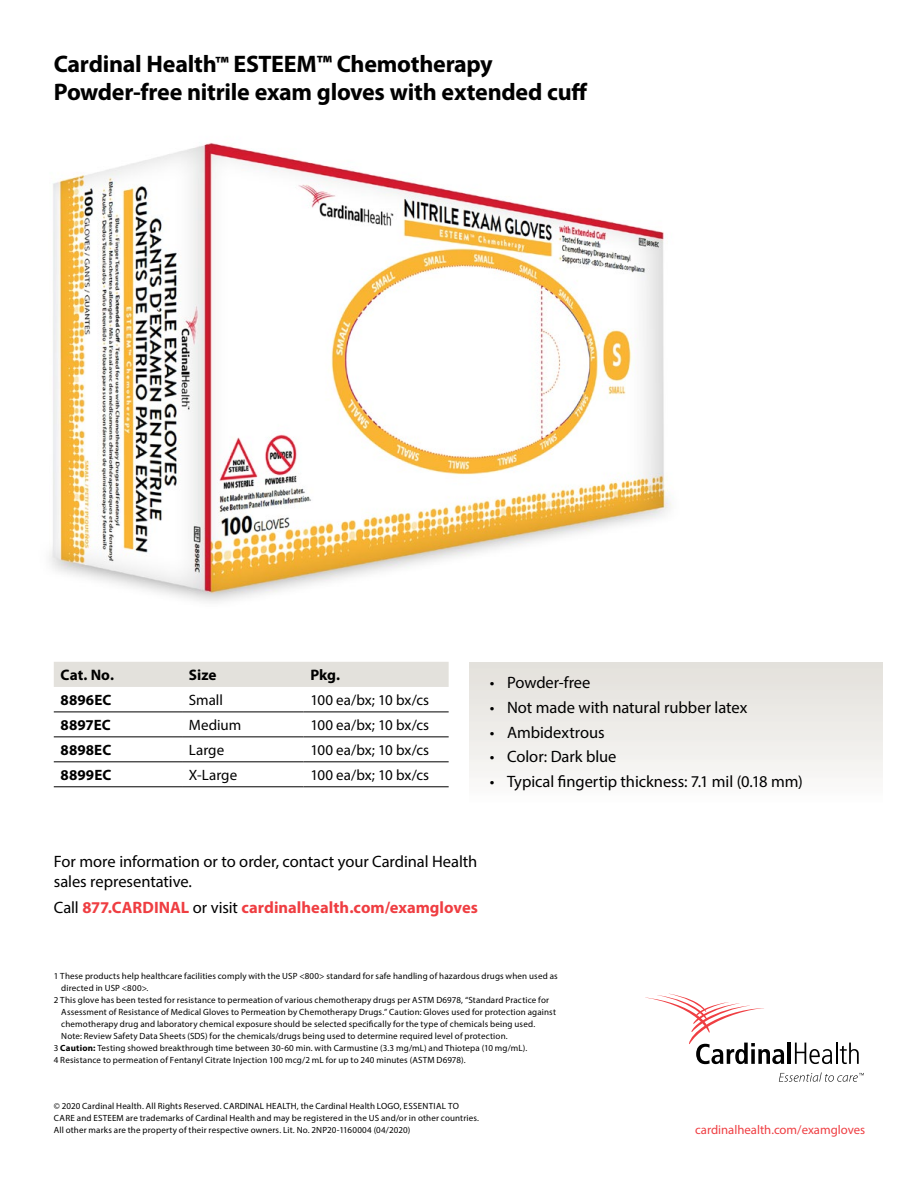
<style>
.page{position:relative;width:918px;height:1188px;background:#fff}
.page>*{position:absolute;margin:0;border:0;box-sizing:border-box;transform-origin:0 0}
.t1{font:700 24px/28.2px "Myriad Pro";letter-spacing:-.015em;color:#000}
.t2{font:16.5px/19.5px "Myriad Pro";letter-spacing:-.005em;color:#000}
.t3{font:700 16.5px "Myriad Pro";color:#ef3e42}
.t4{font:700 15.3px "Myriad Pro";color:#000}
.t5{font:15px "Myriad Pro";color:#000}
.t6{font:700 15px "Myriad Pro";letter-spacing:.005em;color:#000}
.t7{font:12.75px "Myriad Pro";color:#ef3e42}
.t8{font:9px/12px "Myriad Pro";letter-spacing:.015em;color:#000}
.s1{font-size:21px}
.s2{font-weight:400;color:#000}
.s3{font-weight:700}
</style>
<div class="page">
<div style="left:469px;top:662px;width:413px;height:143px;background:linear-gradient(to bottom,#e2e0da,#fcfcfb)"></div>
<img style="left:49px;top:143px;width:624px;height:459px">
<div style="left:54px;top:662px;width:395px;height:25px;background:#e3e1dc"></div>
<hr style="left:54px;top:712px;width:128px;height:1px;background:#000">
<hr style="left:54px;top:736px;width:128px;height:1px;background:#000">
<hr style="left:54px;top:761px;width:128px;height:1px;background:#000">
<hr style="left:54px;top:786px;width:128px;height:1px;background:#000">
<hr style="left:182px;top:712px;width:122px;height:1px;background:#000">
<hr style="left:182px;top:736px;width:122px;height:1px;background:#000">
<hr style="left:182px;top:761px;width:122px;height:1px;background:#000">
<hr style="left:182px;top:786px;width:122px;height:1px;background:#000">
<hr style="left:304px;top:712px;width:145px;height:1px;background:#000">
<hr style="left:304px;top:736px;width:145px;height:1px;background:#000">
<hr style="left:304px;top:761px;width:145px;height:1px;background:#000">
<hr style="left:304px;top:786px;width:145px;height:1px;background:#000">
<svg style="left:779px;top:1072px;width:85px;height:10px"></svg>
<hr style="left:788px;top:1043px;width:3px;height:21px;background:#000">
<svg style="left:645px;top:994px;width:139px;height:70px"></svg>
<svg style="left:795px;top:1043px;width:64px;height:21px"></svg>
<h1 class="t1" style="left:54px;top:50px;width:535px">Cardinal Health<span class="s1">™</span> ESTEEM™ Chemotherapy<br>Powder-free nitrile exam gloves with extended cuff</h1>
<h3 class="t4" style="left:61px;top:666px;width:55px">Cat. No.</h3>
<h3 class="t4" style="left:189px;top:666px;width:29px">Size</h3>
<h3 class="t4" style="left:310px;top:666px;width:31px">Pkg.</h3>
<h3 class="t6" style="left:61px;top:692px;width:52px">8896EC</h3>
<h3 class="t5" style="left:189px;top:691px;width:36px">Small</h3>
<h3 class="t5" style="left:310px;top:691px;width:120px">100 ea/bx; 10 bx/cs</h3>
<h3 class="t6" style="left:61px;top:717px;width:52px">8897EC</h3>
<h3 class="t5" style="left:189px;top:716px;width:54px">Medium</h3>
<h3 class="t5" style="left:310px;top:716px;width:120px">100 ea/bx; 10 bx/cs</h3>
<h3 class="t6" style="left:61px;top:742px;width:52px">8898EC</h3>
<h3 class="t5" style="left:189px;top:741px;width:37px">Large</h3>
<h3 class="t5" style="left:310px;top:741px;width:120px">100 ea/bx; 10 bx/cs</h3>
<h3 class="t6" style="left:61px;top:766px;width:52px">8899EC</h3>
<h3 class="t5" style="left:189px;top:766px;width:50px">X-Large</h3>
<h3 class="t5" style="left:310px;top:766px;width:120px">100 ea/bx; 10 bx/cs</h3>
<h2 class="t2" style="left:490px;top:673px;width:102px">• Powder-free</h2>
<h2 class="t2" style="left:490px;top:697px;width:259px">• Not made with natural rubber latex</h2>
<h2 class="t2" style="left:490px;top:722px;width:116px">• Ambidextrous</h2>
<h2 class="t2" style="left:490px;top:747px;width:128px">• Color: Dark blue</h2>
<h2 class="t2" style="left:490px;top:772px;width:314px">• Typical fingertip thickness: 7.1 mil (0.18 mm)</h2>
<h2 class="t2" style="left:54px;top:852px;width:425px">For more information or to order, contact your Cardinal Health sales representative.</h2>
<h2 class="t3" style="left:54px;top:898px;width:426px"><span class="s2">Call</span> 877.CARDINAL <span class="s2">or visit</span> cardinalhealth.com/examgloves</h2>
<p class="t8" style="left:54px;top:970px;width:506px">1 These products help healthcare facilities comply with the USP &lt;800&gt; standard for safe handling of hazardous drugs when used as</p>
<p class="t8" style="left:61px;top:982px;width:89px">directed in USP &lt;800&gt;.</p>
<p class="t8" style="left:54px;top:994px;width:497px">2 This glove has been tested for resistance to permeation of various chemotherapy drugs per ASTM D6978, “Standard Practice for</p>
<p class="t8" style="left:61px;top:1006px;width:496px">Assessment of Resistance of Medical Gloves to Permeation by Chemotherapy Drugs.” Caution: Gloves used for protection against</p>
<p class="t8" style="left:61px;top:1018px;width:475px">chemotherapy drug and laboratory chemical exposure should be selected specifically for the type of chemicals being used.</p>
<p class="t8" style="left:61px;top:1030px;width:448px">Note: Review Safety Data Sheets (SDS) for the chemicals/drugs being used to determine required level of protection.</p>
<p class="t8" style="left:54px;top:1042px;width:475px">3 <span class="s3">Caution:</span> Testing showed breakthrough time between 30-60 min. with Carmustine (3.3 mg/mL) and Thiotepa (10 mg/mL).</p>
<p class="t8" style="left:54px;top:1054px;width:413px">4 Resistance to permeation of Fentanyl Citrate Injection 100 mcg/2 mL for up to 240 minutes (ASTM D6978).</p>
<p class="t8" style="left:54px;top:1100px;width:427px">© 2020 Cardinal Health. All Rights Reserved. CARDINAL HEALTH, the Cardinal Health LOGO, ESSENTIAL TO<br>CARE and ESTEEM are trademarks of Cardinal Health and may be registered in the US and/or in other countries.<br>All other marks are the property of their respective owners. Lit. No. 2NP20-1160004 (04/2020)</p>
<h3 class="t7" style="left:695px;top:1122px;width:172px">cardinalhealth.com/examgloves</h3>
</div>
